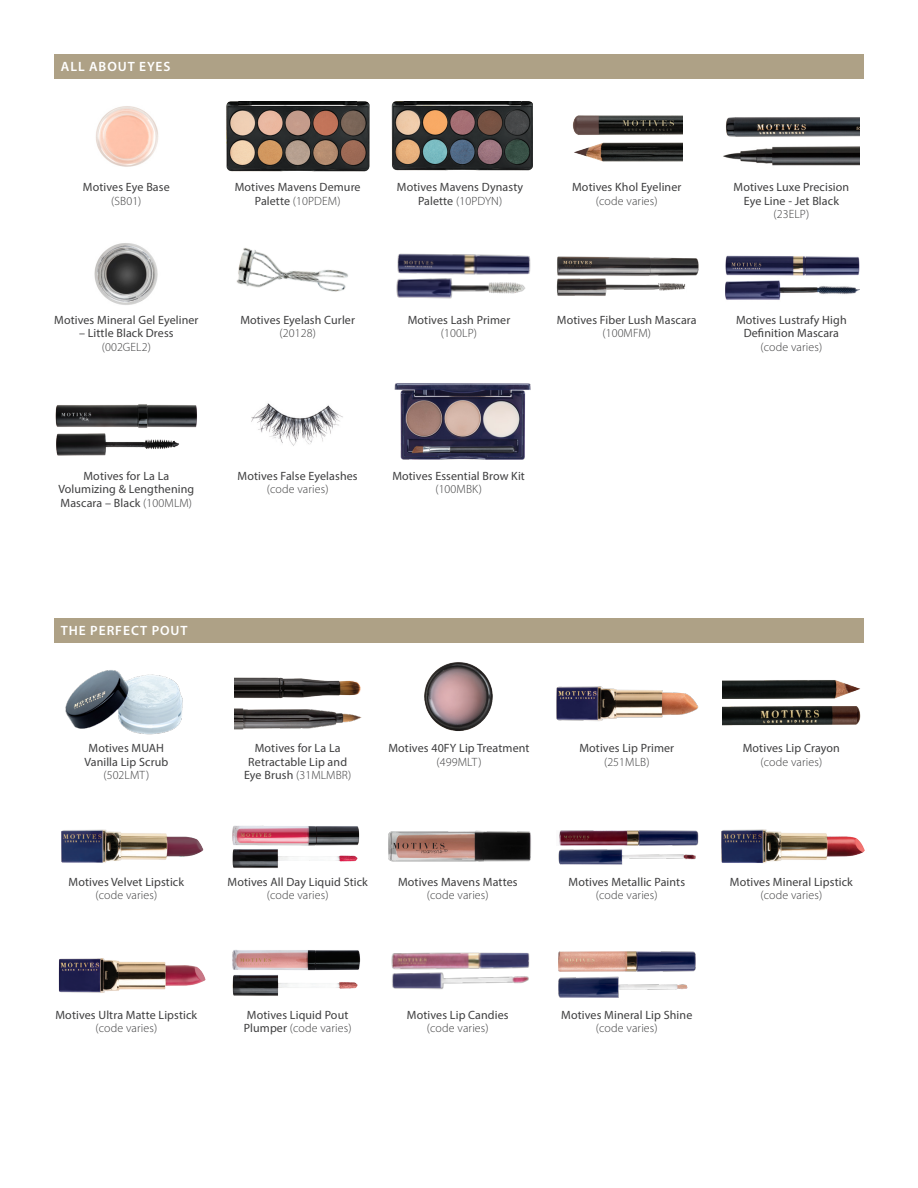
<style>
.page{position:relative;width:918px;height:1188px;background:#fff}
.page>*{position:absolute;margin:0;border:0;box-sizing:border-box;transform-origin:0 0}
.t1{font:600 13.5px "Myriad Pro";letter-spacing:.07em;color:#fff}
.t2{font:12px/13.5px "Myriad Pro";letter-spacing:.01em;color:#3e3e3f;text-align:center}
.t3{font:300 12px "Myriad Pro";letter-spacing:.01em;color:#3e3e3f}
.s1{font-weight:300}
.s2{font-weight:400}
</style>
<div class="page">
<div style="left:54px;top:618px;width:810px;height:25px;background:#aea186"></div>
<img style="left:65px;top:670px;width:118px;height:65px">
<img style="left:234px;top:708px;width:128px;height:22px">
<img style="left:234px;top:677px;width:127px;height:22px">
<img style="left:424px;top:662px;width:69px;height:69px">
<img style="left:556px;top:686px;width:143px;height:35px">
<img style="left:723px;top:680px;width:137px;height:19px">
<img style="left:723px;top:707px;width:137px;height:19px">
<img style="left:61px;top:829px;width:143px;height:34px">
<img style="left:232px;top:825px;width:128px;height:21px">
<img style="left:232px;top:849px;width:126px;height:19px">
<img style="left:388px;top:830px;width:143px;height:32px">
<img style="left:558px;top:830px;width:141px;height:35px">
<img style="left:721px;top:829px;width:144px;height:34px">
<img style="left:58px;top:958px;width:148px;height:35px">
<img style="left:232px;top:950px;width:129px;height:21px">
<img style="left:232px;top:974px;width:126px;height:22px">
<img style="left:391px;top:952px;width:138px;height:38px">
<img style="left:558px;top:951px;width:138px;height:46px">
<div style="left:54px;top:54px;width:810px;height:25px;background:#aea186"></div>
<img style="left:96px;top:106px;width:63px;height:61px">
<img style="left:392px;top:102px;width:140px;height:69px">
<img style="left:226px;top:102px;width:144px;height:70px">
<img style="left:574px;top:142px;width:109px;height:20px">
<img style="left:572px;top:115px;width:111px;height:20px">
<img style="left:723px;top:146px;width:137px;height:20px">
<img style="left:726px;top:117px;width:134px;height:20px">
<img style="left:94px;top:243px;width:64px;height:62px">
<img style="left:236px;top:248px;width:112px;height:44px">
<img style="left:396px;top:253px;width:135px;height:46px">
<img style="left:556px;top:256px;width:143px;height:40px">
<img style="left:725px;top:255px;width:135px;height:45px">
<img style="left:55px;top:404px;width:142px;height:52px">
<img style="left:251px;top:403px;width:92px;height:43px">
<img style="left:394px;top:383px;width:137px;height:77px">
<p class="t1" style="left:61px;top:58px;width:111px">ALL ABOUT EYES</p>
<p class="t2" style="left:83px;top:180px;width:88px">Motives Eye Base <span class="s1">(SB01)</span></p>
<p class="t2" style="left:235px;top:180px;width:127px">Motives Mavens Demure<br>Palette <span class="s1">(10PDEM)</span></p>
<p class="t2" style="left:397px;top:180px;width:128px">Motives Mavens Dynasty<br>Palette <span class="s1">(10PDYN)</span></p>
<p class="t2" style="left:572px;top:180px;width:111px">Motives Khol Eyeliner <span class="s1">(code varies)</span></p>
<p class="t2" style="left:54px;top:313px;width:146px">Motives Mineral Gel Eyeliner</p>
<p class="t2" style="left:79px;top:326px;width:96px">– Little Black Dress <span class="s1">(002GEL2)</span></p>
<p class="t2" style="left:240px;top:313px;width:116px">Motives Eyelash Curler <span class="s1">(20128)</span></p>
<p class="t2" style="left:408px;top:313px;width:104px">Motives Lash Primer <span class="s1">(100LP)</span></p>
<p class="t2" style="left:557px;top:313px;width:141px">Motives Fiber Lush Mascara <span class="s1">(100MFM)</span></p>
<p class="t2" style="left:734px;top:180px;width:117px">Motives Luxe Precision<br>Eye Line - Jet Black <span class="s1">(23ELP)</span></p>
<p class="t2" style="left:736px;top:313px;width:112px">Motives Lustrafy High<br>Definition Mascara <span class="s1">(code varies)</span></p>
<p class="t2" style="left:58px;top:469px;width:137px">Motives for La La<br>Volumizing &amp; Lengthening<br>Mascara – Black <span class="s1">(100MLM)</span></p>
<p class="t2" style="left:238px;top:469px;width:122px">Motives False Eyelashes <span class="s1">(code varies)</span></p>
<p class="t2" style="left:392px;top:469px;width:134px">Motives Essential Brow Kit <span class="s1">(100MBK)</span></p>
<p class="t1" style="left:61px;top:622px;width:128px">THE PERFECT POUT</p>
<p class="t2" style="left:84px;top:741px;width:86px">Motives MUAH<br>Vanilla Lip Scrub <span class="s1">(502LMT)</span></p>
<p class="t2" style="left:69px;top:875px;width:117px">Motives Velvet Lipstick <span class="s1">(code varies)</span></p>
<p class="t2" style="left:248px;top:741px;width:100px">Motives for La La<br>Retractable Lip and</p>
<p class="t3" style="left:244px;top:768px;width:109px"><span class="s2">Eye Brush</span> (31MLMBR)</p>
<p class="t2" style="left:388px;top:741px;width:143px">Motives 40FY Lip Treatment <span class="s1">(499MLT)</span></p>
<p class="t2" style="left:228px;top:875px;width:142px">Motives All Day Liquid Stick <span class="s1">(code varies)</span></p>
<p class="t2" style="left:398px;top:875px;width:121px">Motives Mavens Mattes <span class="s1">(code varies)</span></p>
<p class="t2" style="left:579px;top:741px;width:96px">Motives Lip Primer <span class="s1">(251MLB)</span></p>
<p class="t2" style="left:569px;top:875px;width:118px">Motives Metallic Paints <span class="s1">(code varies)</span></p>
<p class="t2" style="left:743px;top:741px;width:99px">Motives Lip Crayon <span class="s1">(code varies)</span></p>
<p class="t2" style="left:730px;top:875px;width:124px">Motives Mineral Lipstick <span class="s1">(code varies)</span></p>
<p class="t2" style="left:55px;top:1008px;width:143px">Motives Ultra Matte Lipstick <span class="s1">(code varies)</span></p>
<p class="t2" style="left:244px;top:1008px;width:109px;text-align:left">Motives Liquid Pout<br>Plumper <span class="s1">(code varies)</span></p>
<p class="t2" style="left:407px;top:1008px;width:103px">Motives Lip Candies <span class="s1">(code varies)</span></p>
<p class="t2" style="left:561px;top:1008px;width:133px">Motives Mineral Lip Shine <span class="s1">(code varies)</span></p>
</div>
